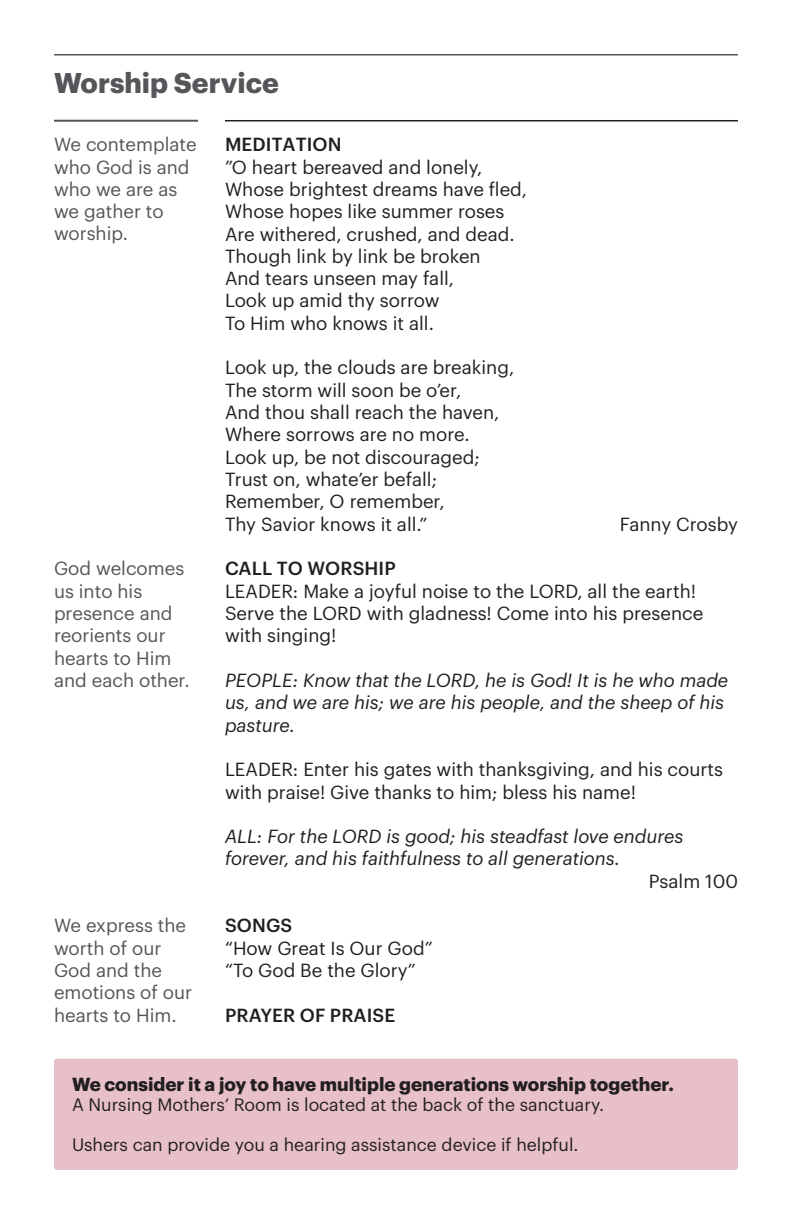
<style>
.page{position:relative;width:792px;height:1224px;background:#fff}
.page>*{position:absolute;margin:0;border:0;box-sizing:border-box;transform-origin:0 0}
.t1{font:700 28px "Graphik";color:#555659}
.t2{font:18.6px/22.4px "Graphik";color:#231f20}
.t3{font:italic 18.6px/22.4px "Graphik";color:#231f20}
.t4{font:18.6px/22.4px "Graphik";color:#555659}
.t5{font:700 18.6px "Graphik";color:#231f20}
.t6{font:500 18.6px "Graphik";letter-spacing:.005em;color:#231f20}
.t7{font:17.6px "Graphik";color:#231f20}
</style>
<div class="page">
<hr style="left:54px;top:120px;width:144px;height:2px;background:#555659">
<hr style="left:225px;top:120px;width:513px;height:1px;background:#231f20">
<hr style="left:54px;top:54px;width:684px;height:2px;background:#555659">
<div style="left:54px;top:1059px;width:684px;height:111px;background:#e7c0c9;border-radius:3px"></div>
<p class="t1" style="left:54px;top:61px;width:226px">Worship Service</p>
<p class="t4" style="left:54px;top:132px;width:144px">We contemplate who God is and who we are as we gather to worship.</p>
<p class="t4" style="left:54px;top:556px;width:132px">God welcomes</p>
<p class="t4" style="left:54px;top:578px;width:137px">us into his presence and reorients our hearts to Him and each other.</p>
<p class="t4" style="left:54px;top:913px;width:134px">We express the</p>
<p class="t4" style="left:54px;top:935px;width:140px">worth of our<br>God and the emotions of our hearts to Him.</p>
<p class="t6" style="left:225px;top:130px;width:118px">MEDITATION</p>
<p class="t2" style="left:225px;top:154px;width:259px">”O heart bereaved and lonely,</p>
<p class="t2" style="left:225px;top:176px;width:304px">Whose brightest dreams have fled,</p>
<p class="t2" style="left:225px;top:199px;width:281px">Whose hopes like summer roses</p>
<p class="t2" style="left:225px;top:221px;width:291px">Are withered, crushed, and dead.</p>
<p class="t2" style="left:225px;top:243px;width:257px">Though link by link be broken</p>
<p class="t2" style="left:225px;top:266px;width:231px">And tears unseen may fall,</p>
<p class="t2" style="left:225px;top:288px;width:216px">Look up amid thy sorrow</p>
<p class="t2" style="left:225px;top:310px;width:210px">To Him who knows it all.</p>
<p class="t2" style="left:225px;top:355px;width:291px">Look up, the clouds are breaking,</p>
<p class="t2" style="left:225px;top:377px;width:238px">The storm will soon be o’er,</p>
<p class="t2" style="left:225px;top:400px;width:276px">And thou shall reach the haven,</p>
<p class="t2" style="left:225px;top:422px;width:246px">Where sorrows are no more.</p>
<p class="t2" style="left:225px;top:444px;width:256px">Look up, be not discouraged;</p>
<p class="t2" style="left:225px;top:467px;width:214px">Trust on, whate’er befall;</p>
<p class="t2" style="left:225px;top:489px;width:221px">Remember, O remember,</p>
<p class="t2" style="left:225px;top:511px;width:204px">Thy Savior knows it all.”</p>
<p class="t2" style="left:620px;top:511px;width:120px">Fanny Crosby</p>
<p class="t6" style="left:225px;top:554px;width:172px">CALL TO WORSHIP</p>
<p class="t2" style="left:225px;top:578px;width:480px">LEADER: Make a joyful noise to the LORD, all the earth!<br>Serve the LORD with gladness! Come into his presence with singing!</p>
<p class="t3" style="left:225px;top:667px;width:505px">PEOPLE: Know that the LORD, he is God! It is he who made us, and we are his; we are his people, and the sheep of his pasture.</p>
<p class="t2" style="left:225px;top:757px;width:500px">LEADER: Enter his gates with thanksgiving, and his courts with praise! Give thanks to him; bless his name!</p>
<p class="t3" style="left:225px;top:824px;width:460px">ALL: For the LORD is good; his steadfast love endures forever, and his faithfulness to all generations.</p>
<p class="t2" style="left:649px;top:868px;width:91px">Psalm 100</p>
<p class="t6" style="left:225px;top:912px;width:69px">SONGS</p>
<p class="t2" style="left:225px;top:935px;width:209px">“How Great Is Our God”</p>
<p class="t2" style="left:225px;top:958px;width:193px">“To God Be the Glory”</p>
<p class="t6" style="left:225px;top:1001px;width:172px">PRAYER OF PRAISE</p>
<p class="t5" style="left:72px;top:1070px;width:603px">We consider it a joy to have multiple generations worship together.</p>
<p class="t7" style="left:72px;top:1091px;width:534px">A Nursing Mothers’ Room is located at the back of the sanctuary.</p>
<p class="t7" style="left:72px;top:1131px;width:508px">Ushers can provide you a hearing assistance device if helpful.</p>
</div>
